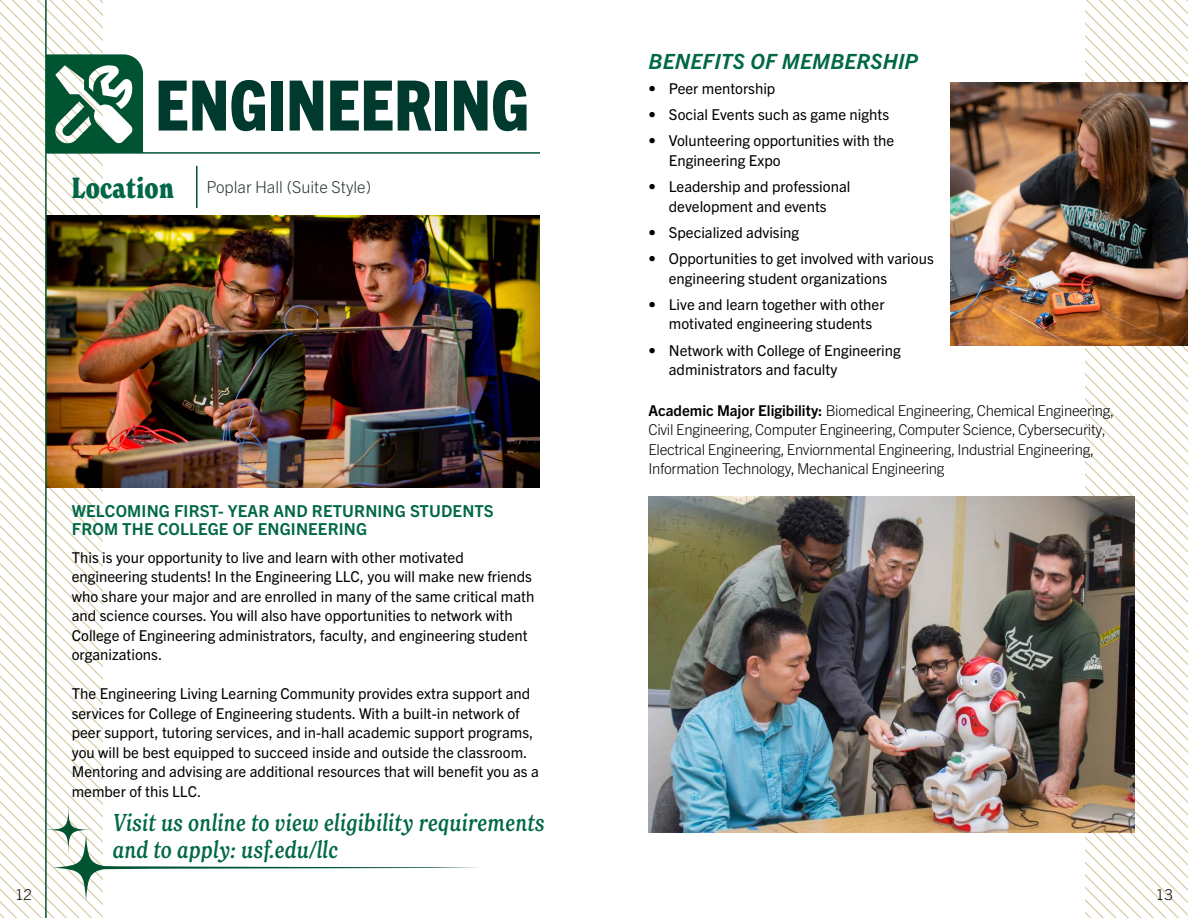
<style>
.page{position:relative;width:1188px;height:918px;background:#fff}
.page>*{position:absolute;margin:0;border:0;box-sizing:border-box;transform-origin:0 0}
.t1{font:800 condensed 69.6px "Trade Gothic Next LT Pro";color:#003a2f}
.t2{font:italic 500 condensed 24px/27px "New Spirit";letter-spacing:.02em;color:#006848}
.t3{font:italic 700 21px "Trade Gothic Next LT Pro";letter-spacing:.01em;color:#006848}
.t4{font:700 16.5px/18px "Trade Gothic Next LT Pro";letter-spacing:.01em;color:#006848}
.t5{font:300 16.5px "Trade Gothic Next LT Pro";color:#2a3834}
.t6{font:15px/19.5px "Trade Gothic Next LT Pro";color:#000}
.t7{font:300 15px/19.5px "Trade Gothic Next LT Pro";letter-spacing:-.02em;color:#000}
.s1{font-family:"New Spirit";font-weight:700;font-stretch:condensed;font-size:28.5px;color:#006848}
.s2{font-weight:700}
</style>
<div class="page">
<svg style="left:0;top:0;width:102px;height:107px"></svg>
<svg style="left:0;top:107px;width:102px;height:811px"></svg>
<svg style="left:1086px;top:0;width:102px;height:82px"></svg>
<svg style="left:1086px;top:345px;width:102px;height:573px"></svg>
<img style="left:950px;top:82px;width:238px;height:263px">
<img style="left:47px;top:215px;width:493px;height:273px">
<img style="left:649px;top:496px;width:485px;height:337px">
<hr style="left:47px;top:152px;width:493px;height:2px;background:#005432">
<hr style="left:196px;top:166px;width:2px;height:42px;background:#005432">
<svg style="left:47px;top:54px;width:96px;height:98px"></svg>
<hr style="left:45px;top:0;width:2px;height:918px;background:#005432">
<svg style="left:53px;top:835px;width:426px;height:65px"></svg>
<svg style="left:38px;top:799px;width:61px;height:62px"></svg>
<h1 class="t1" style="left:155px;top:58px;width:375px">ENGINEERING</h1>
<p class="t5" style="left:72px;top:176px;width:301px"><span class="s1">Location</span> Poplar Hall (Suite Style)</p>
<p class="t4" style="left:72px;top:501px;width:424px">WELCOMING FIRST- YEAR AND RETURNING STUDENTS<br>FROM THE COLLEGE OF ENGINEERING</p>
<p class="t6" style="left:72px;top:547px;width:464px">This is your opportunity to live and learn with other motivated engineering students! In the Engineering LLC, you will make new friends who share your major and are enrolled in many of the same critical math and science courses. You will also have opportunities to network with College of Engineering administrators, faculty, and engineering student organizations.</p>
<p class="t6" style="left:72px;top:683px;width:469px">The Engineering Living Learning Community provides extra support and services for College of Engineering students. With a built-in network of peer support, tutoring services, and in-hall academic support programs, you will be best equipped to succeed inside and outside the classroom.<br>Mentoring and advising are additional resources that will benefit you as a member of this LLC.</p>
<h2 class="t2" style="left:113px;top:809px;width:433px">Visit us online to view eligibility requirements and to apply: usf.edu/llc</h2>
<h3 class="t3" style="left:649px;top:47px;width:271px">BENEFITS OF MEMBERSHIP</h3>
<p class="t6" style="left:649px;top:78px;width:128px">• Peer mentorship</p>
<p class="t6" style="left:649px;top:104px;width:242px">• Social Events such as game nights</p>
<p class="t6" style="left:669px;top:130px;width:227px;text-indent:-20px">• Volunteering opportunities with the<br>Engineering Expo</p>
<p class="t6" style="left:649px;top:176px;width:203px;text-align:center">• Leadership and professional development and events</p>
<p class="t6" style="left:649px;top:222px;width:152px">• Specialized advising</p>
<p class="t6" style="left:669px;top:248px;width:266px;text-indent:-20px">• Opportunities to get involved with various engineering student organizations</p>
<p class="t6" style="left:649px;top:294px;width:237px;text-align:center">• Live and learn together with other motivated engineering students</p>
<p class="t6" style="left:669px;top:339px;width:233px;text-indent:-20px">• Network with College of Engineering administrators and faculty</p>
<p class="t7" style="left:648px;top:400px;width:467px"><span class="s2">Academic Major Eligibility:</span> Biomedical Engineering, Chemical Engineering, Civil Engineering, Computer Engineering, Computer Science, Cybersecurity, Electrical Engineering, Enviornmental Engineering, Industrial Engineering, Information Technology, Mechanical Engineering</p>
<p class="t7" style="left:15px;top:884px;width:19px">12</p>
<p class="t7" style="left:1156px;top:884px;width:19px">13</p>
</div>
